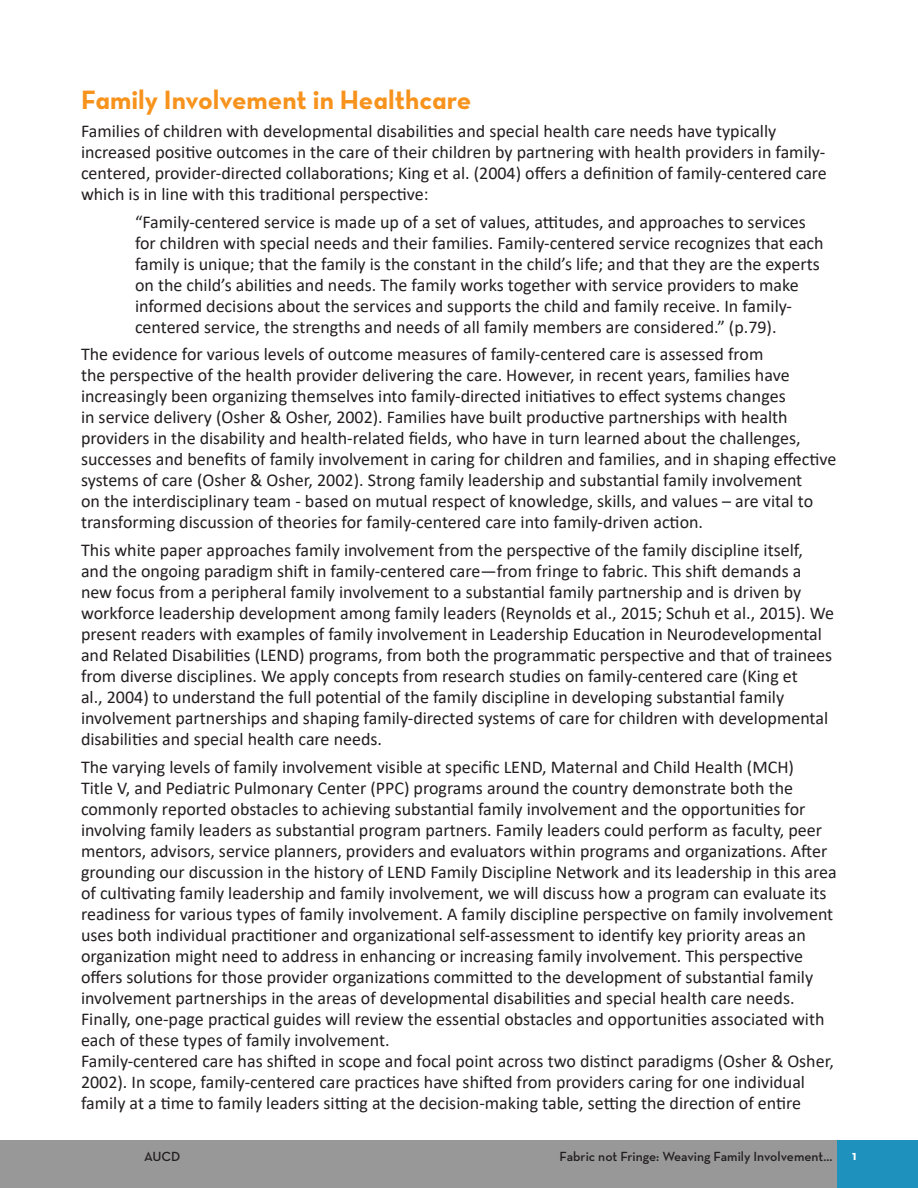
<style>
.page{position:relative;width:918px;height:1188px;background:#fff}
.page>*{position:absolute;margin:0;border:0;box-sizing:border-box;transform-origin:0 0}
.h2_body-subhead_oran{font:27px "Neutraface Text Bold Alt";color:#f7931d}
.t1{font:18px/21px "Calibri";color:#231f20}
.t2{font:600 13.5px "Neutraface Text";color:#231f20}
.t3{font:700 13.5px "Neutraface Text";color:#fff}
</style>
<div class="page">
<div style="left:837px;top:1140px;width:81px;height:48px;background:#1e92bc"></div>
<div style="left:0;top:1140px;width:837px;height:48px;background:#989898"></div>
<p class="h2_body-subhead_oran" style="left:81px;top:83px;width:392px">Family Involvement in Healthcare</p>
<p class="t1" style="left:81px;top:120px;width:747px">Families of children with developmental disabilities and special health care needs have typically increased positive outcomes in the care of their children by partnering with health providers in family&shy;centered, provider-directed collaborations; King et al. (2004) offers a definition of family-centered care which is in line with this traditional perspective:</p>
<p class="t1" style="left:135px;top:211px;width:690px">“Family-centered service is made up of a set of values, attitudes, and approaches to services for children with special needs and their families. Family-centered service recognizes that each family is unique; that the family is the constant in the child’s life; and that they are the experts on the child’s abilities and needs. The family works together with service providers to make informed decisions about the services and supports the child and family receive. In family&shy;centered service, the strengths and needs of all family members are considered.” (p.79).</p>
<p class="t1" style="left:81px;top:343px;width:757px">The evidence for various levels of outcome measures of family-centered care is assessed from<br>the perspective of the health provider delivering the care. However, in recent years, families have increasingly been organizing themselves into family-directed initiatives to effect systems changes<br>in service delivery (Osher &amp; Osher, 2002). Families have built productive partnerships with health providers in the disability and health-related fields, who have in turn learned about the challenges, successes and benefits of family involvement in caring for children and families, and in shaping effective systems of care (Osher &amp; Osher, 2002). Strong family leadership and substantial family involvement<br>on the interdisciplinary team - based on mutual respect of knowledge, skills, and values – are vital to transforming discussion of theories for family-centered care into family-driven action.</p>
<p class="t1" style="left:81px;top:539px;width:755px">This white paper approaches family involvement from the perspective of the family discipline itself, and the ongoing paradigm shift in family-centered care—from fringe to fabric. This shift demands a new focus from a peripheral family involvement to a substantial family partnership and is driven by workforce leadership development among family leaders (Reynolds et al., 2015; Schuh et al., 2015). We present readers with examples of family involvement in Leadership Education in Neurodevelopmental and Related Disabilities (LEND) programs, from both the programmatic perspective and that of trainees from diverse disciplines. We apply concepts from research studies on family-centered care (King et<br>al., 2004) to understand the full potential of the family discipline in developing substantial family involvement partnerships and shaping family-directed systems of care for children with developmental disabilities and special health care needs.</p>
<p class="t1" style="left:81px;top:756px;width:757px">The varying levels of family involvement visible at specific LEND, Maternal and Child Health (MCH)<br>Title V, and Pediatric Pulmonary Center (PPC) programs around the country demonstrate both the commonly reported obstacles to achieving substantial family involvement and the opportunities for involving family leaders as substantial program partners. Family leaders could perform as faculty, peer mentors, advisors, service planners, providers and evaluators within programs and organizations. After grounding our discussion in the history of LEND Family Discipline Network and its leadership in this area of cultivating family leadership and family involvement, we will discuss how a program can evaluate its readiness for various types of family involvement. A family discipline perspective on family involvement uses both individual practitioner and organizational self-assessment to identify key priority areas an organization might need to address in enhancing or increasing family involvement. This perspective offers solutions for those provider organizations committed to the development of substantial family involvement partnerships in the areas of developmental disabilities and special health care needs.<br>Finally, one-page practical guides will review the essential obstacles and opportunities associated with each of these types of family involvement.<br>Family-centered care has shifted in scope and focal point across two distinct paradigms (Osher &amp; Osher, 2002). In scope, family-centered care practices have shifted from providers caring for one individual family at a time to family leaders sitting at the decision-making table, setting the direction of entire</p>
<p class="t2" style="left:144px;top:1148px;width:38px">AUCD</p>
<p class="t2" style="left:560px;top:1148px;width:275px">Fabric not Fringe: Weaving Family Involvement...</p>
<p class="t3" style="left:852px;top:1147px;width:6px">1</p>
</div>
